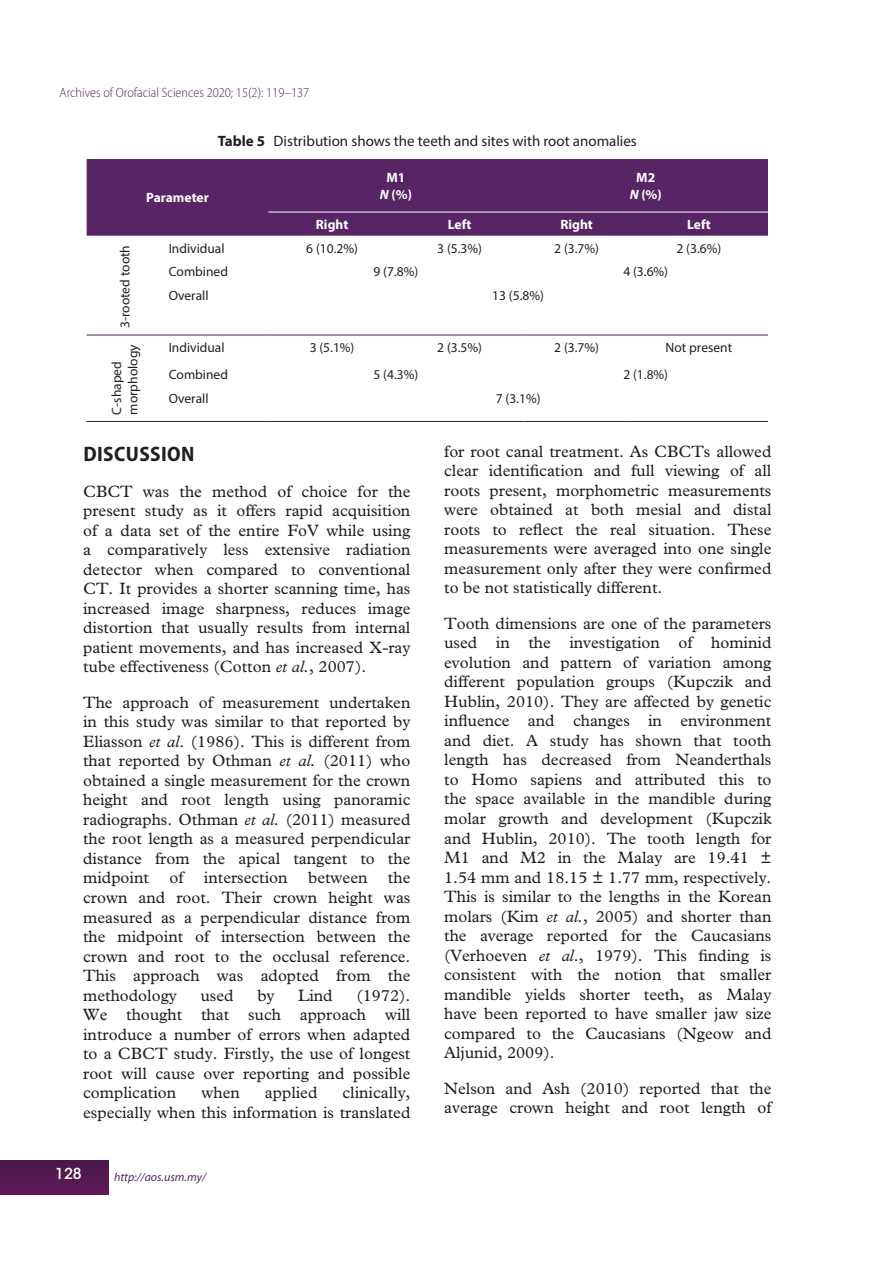
<style>
.page{position:relative;width:893px;height:1263px;background:#fff}
.page>*{position:absolute;margin:0;border:0;box-sizing:border-box;transform-origin:0 0}
.t1{font:700 semi-condensed 21px "Myriad Pro";letter-spacing:.02em;color:#231f20}
.t2{font:16.5px/19.5px "Plantin Std";color:#231f20;text-align:justify}
.t3{font:15px "Myriad Pro";color:#231f20}
.t4{font:500 15px "ITC Avant Garde Std";color:#fff}
.t5{font:13.5px/16.2px "Myriad Pro";color:#231f20}
.t6{font:300 semi-condensed 13.5px "Myriad Pro";color:#572563}
.t7{font:700 13.5px/16.2px "Myriad Pro";color:#fff;text-align:center}
.t8{font:italic 12px "Myriad Pro";color:#572563}
.s1{font-weight:700}
.s2{font-style:italic}
</style>
<div class="page">
<div style="left:0;top:1161px;width:109px;height:33px;background:#561950"></div>
<div style="left:87px;top:159px;width:681px;height:77px;background:#572563"></div>
<hr style="left:87px;top:421px;width:75px;height:1px;background:#231f20">
<hr style="left:162px;top:421px;width:106px;height:1px;background:#231f20">
<hr style="left:268px;top:421px;width:128px;height:1px;background:#231f20">
<hr style="left:396px;top:421px;width:127px;height:1px;background:#231f20">
<hr style="left:523px;top:421px;width:107px;height:1px;background:#231f20">
<hr style="left:630px;top:421px;width:138px;height:1px;background:#231f20">
<hr style="left:268px;top:212px;width:128px;height:1px;background:#fff">
<hr style="left:396px;top:212px;width:127px;height:1px;background:#fff">
<hr style="left:523px;top:212px;width:107px;height:1px;background:#fff">
<hr style="left:630px;top:212px;width:138px;height:1px;background:#fff">
<hr style="left:87px;top:335px;width:75px;height:1px;background:#572563">
<hr style="left:162px;top:335px;width:106px;height:1px;background:#572563">
<hr style="left:268px;top:335px;width:128px;height:1px;background:#572563">
<hr style="left:396px;top:335px;width:127px;height:1px;background:#572563">
<hr style="left:523px;top:335px;width:107px;height:1px;background:#572563">
<hr style="left:630px;top:335px;width:138px;height:1px;background:#572563">
<p class="t6" style="left:60px;top:85px;width:251px">Archives of Orofacial Sciences 2020; 15(2): 119–137</p>
<p class="t3" style="left:218px;top:132px;width:421px"><span class="s1">Table 5</span> Distribution shows the teeth and sites with root anomalies</p>
<p class="t7" style="left:146px;top:189px;width:64px">Parameter</p>
<p class="t7" style="left:380px;top:169px;width:34px">M1<br><span class="s2">N</span> (%)</p>
<p class="t7" style="left:630px;top:169px;width:34px">M2<br><span class="s2">N</span> (%)</p>
<p class="t7" style="left:316px;top:216px;width:34px">Right</p>
<p class="t7" style="left:448px;top:216px;width:25px">Left</p>
<p class="t7" style="left:560px;top:216px;width:34px">Right</p>
<p class="t7" style="left:687px;top:216px;width:25px">Left</p>
<p class="t5" style="left:117px;top:328px;width:85px;rotate:-90deg">3-rooted tooth</p>
<p class="t5" style="left:169px;top:240px;width:57px">Individual</p>
<p class="t5" style="left:306px;top:240px;width:53px">6 (10.2%)</p>
<p class="t5" style="left:437px;top:240px;width:46px">3 (5.3%)</p>
<p class="t5" style="left:554px;top:240px;width:46px">2 (3.7%)</p>
<p class="t5" style="left:676px;top:240px;width:46px">2 (3.6%)</p>
<p class="t5" style="left:169px;top:263px;width:61px">Combined</p>
<p class="t5" style="left:373px;top:263px;width:46px">9 (7.8%)</p>
<p class="t5" style="left:623px;top:263px;width:46px">4 (3.6%)</p>
<p class="t5" style="left:169px;top:287px;width:41px">Overall</p>
<p class="t5" style="left:492px;top:287px;width:53px">13 (5.8%)</p>
<p class="t5" style="left:108px;top:415px;width:72px;rotate:-90deg">C-shaped morphology</p>
<p class="t5" style="left:169px;top:339px;width:57px">Individual</p>
<p class="t5" style="left:310px;top:339px;width:46px">3 (5.1%)</p>
<p class="t5" style="left:437px;top:339px;width:46px">2 (3.5%)</p>
<p class="t5" style="left:554px;top:339px;width:46px">2 (3.7%)</p>
<p class="t5" style="left:666px;top:339px;width:68px">Not present</p>
<p class="t5" style="left:169px;top:366px;width:61px">Combined</p>
<p class="t5" style="left:373px;top:366px;width:46px">5 (4.3%)</p>
<p class="t5" style="left:623px;top:366px;width:46px">2 (1.8%)</p>
<p class="t5" style="left:169px;top:390px;width:41px">Overall</p>
<p class="t5" style="left:496px;top:390px;width:46px">7 (3.1%)</p>
<p class="t1" style="left:83px;top:440px;width:113px">DISCUSSION</p>
<p class="t2" style="left:83px;top:481px;width:329px">CBCT was the method of choice for the present study as it offers rapid acquisition of a data set of the entire FoV while using a comparatively less extensive radiation detector when compared to conventional CT. It provides a shorter scanning time, has increased image sharpness, reduces image distortion that usually results from internal patient movements, and has increased X-ray tube effectiveness (Cotton <span class="s2">et al.</span>, 2007).</p>
<p class="t2" style="left:83px;top:693px;width:329px">The approach of measurement undertaken in this study was similar to that reported by Eliasson <span class="s2">et al</span>. (1986). This is different from that reported by Othman <span class="s2">et al.</span> (2011) who obtained a single measurement for the crown height and root length using panoramic radiographs. Othman <span class="s2">et al.</span> (2011) measured the root length as a measured perpendicular distance from the apical tangent to the midpoint of intersection between the crown and root. Their crown height was measured as a perpendicular distance from the midpoint of intersection between the crown and root to the occlusal reference.<br>This approach was adopted from the methodology</p>
<p class="t2" style="left:83px;top:985px;width:329px;text-indent:273px">(1972).<br>We thought that such approach will introduce a number of errors when adapted to a CBCT study. Firstly, the use of longest root will cause over reporting and possible complication</p>
<p class="t2" style="left:201px;top:985px;width:35px">used</p>
<p class="t2" style="left:257px;top:985px;width:19px">by</p>
<p class="t2" style="left:298px;top:985px;width:36px">Lind</p>
<p class="t2" style="left:83px;top:1083px;width:329px;text-align:right">clinically,<br>especially when this information is translated</p>
<p class="t2" style="left:201px;top:1083px;width:40px">when</p>
<p class="t2" style="left:265px;top:1083px;width:54px">applied</p>
<p class="t4" style="left:55px;top:1164px;width:28px">128</p>
<p class="t8" style="left:114px;top:1169px;width:93px">http://aos.usm.my/</p>
<p class="t2" style="left:444px;top:441px;width:329px">for root canal treatment. As CBCTs allowed clear identification and full viewing of all roots present, morphometric measurements were obtained at both mesial and distal roots to reflect the real situation. These measurements were averaged into one single measurement only after they were confirmed to be not statistically different.</p>
<p class="t2" style="left:444px;top:614px;width:329px">Tooth dimensions are one of the parameters used in the investigation of hominid evolution and pattern of variation among different population groups (Kupczik and Hublin, 2010). They are affected by genetic influence and changes in environment and diet. A study has shown that tooth length has decreased from Neanderthals to Homo sapiens and attributed this to the space available in the mandible during molar growth and development (Kupczik and Hublin, 2010). The tooth length for M1 and M2 in the Malay are 19.41 ± 1.54 mm and 18.15 ± 1.77 mm, respectively.<br>This is similar to the lengths in the Korean molars (Kim <span class="s2">et al.</span>, 2005) and shorter than the average reported for the Caucasians (Verhoeven <span class="s2">et al</span>., 1979). This finding is consistent with the notion that smaller mandible yields shorter teeth, as Malay have been reported to have smaller jaw size compared to the Caucasians (Ngeow and Aljunid, 2009).</p>
<p class="t2" style="left:444px;top:1078px;width:329px">Nelson and Ash (2010) reported that the average crown height and root length of</p>
</div>
